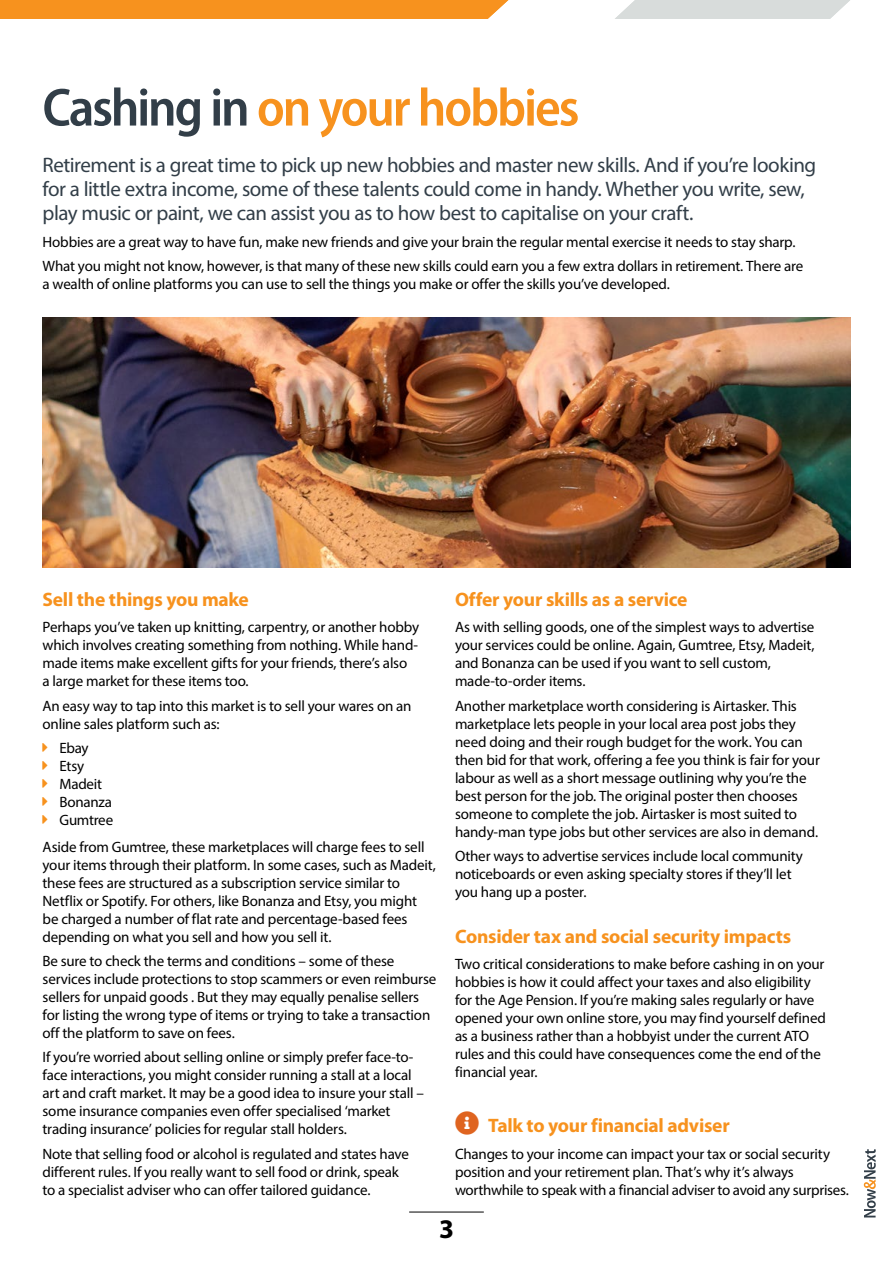
<style>
.page{position:relative;width:893px;height:1263px;background:#fff}
.page>*{position:absolute;margin:0;border:0;box-sizing:border-box;transform-origin:0 0}
.t1{font:600 semi-condensed 54px "Myriad Pro";letter-spacing:-.04em;color:#f7921e}
.t2{font:700 27px "Myriad Pro";color:#000}
.INTRO{font:21px/24px "Myriad Pro";letter-spacing:-.025em;color:#323e48}
.t3{font:700 19.5px "Myriad Pro";letter-spacing:-.015em;color:#f7921e}
.TEXT{font:15px/18px "Myriad Pro";letter-spacing:-.015em;color:#000}
.s1{color:#323e48}
.s2{color:#f7921e}
</style>
<div class="page">
<hr style="left:409px;top:1212px;width:75px;height:1px;background:#000">
<svg style="left:864px;top:1149px;width:12px;height:68px"></svg>
<div style="left:0;top:0;width:509px;height:19px;background:#f7921e"></div>
<svg style="left:615px;top:0;width:235px;height:19px;background:#dbdedd"></svg>
<img style="left:43px;top:318px;width:807px;height:250px">
<h1 class="t1" style="left:43px;top:74px;width:538px"><span class="s1">Cashing in</span> on your hobbies</h1>
<p class="INTRO" style="left:43px;top:153px;width:775px">Retirement is a great time to pick up new hobbies and master new skills. And if you’re looking for a little extra income, some of these talents could come in handy. Whether you write, sew, play music or paint, we can assist you as to how best to capitalise on your craft.</p>
<p class="TEXT" style="left:43px;top:232px;width:755px">Hobbies are a great way to have fun, make new friends and give your brain the regular mental exercise it needs to stay sharp.</p>
<p class="TEXT" style="left:43px;top:257px;width:762px">What you might not know, however, is that many of these new skills could earn you a few extra dollars in retirement. There are a wealth of online platforms you can use to sell the things you make or offer the skills you’ve developed.</p>
<h2 class="t3" style="left:43px;top:586px;width:208px">Sell the things you make</h2>
<p class="TEXT" style="left:43px;top:618px;width:378px">Perhaps you’ve taken up knitting, carpentry, or another hobby which involves creating something from nothing. While hand&shy;made items make excellent gifts for your friends, there’s also<br>a large market for these items too.</p>
<p class="TEXT" style="left:43px;top:696px;width:371px">An easy way to tap into this market is to sell your wares on an online sales platform such as:</p>
<p class="TEXT" style="left:43px;top:739px;width:48px"><span class="s2">▪</span> Ebay</p>
<p class="TEXT" style="left:43px;top:757px;width:43px"><span class="s2">▪</span> Etsy</p>
<p class="TEXT" style="left:43px;top:775px;width:61px"><span class="s2">▪</span> Madeit</p>
<p class="TEXT" style="left:43px;top:793px;width:71px"><span class="s2">▪</span> Bonanza</p>
<p class="TEXT" style="left:43px;top:811px;width:72px"><span class="s2">▪</span> Gumtree</p>
<p class="TEXT" style="left:43px;top:837px;width:395px">Aside from Gumtree, these marketplaces will charge fees to sell your items through their platform. In some cases, such as Madeit, these fees are structured as a subscription service similar to Netflix or Spotify. For others, like Bonanza and Etsy, you might be charged a number of flat rate and percentage-based fees depending on what you sell and how you sell it.</p>
<p class="TEXT" style="left:43px;top:952px;width:395px">Be sure to check the terms and conditions – some of these services include protections to stop scammers or even reimburse sellers for unpaid goods . But they may equally penalise sellers for listing the wrong type of items or trying to take a transaction off the platform to save on fees.</p>
<p class="TEXT" style="left:43px;top:1048px;width:383px">If you’re worried about selling online or simply prefer face-to&shy;face interactions, you might consider running a stall at a local art and craft market. It may be a good idea to insure your stall – some insurance companies even offer specialised ‘market trading insurance’ policies for regular stall holders.</p>
<p class="TEXT" style="left:43px;top:1144px;width:368px">Note that selling food or alcohol is regulated and states have different rules. If you really want to sell food or drink, speak to a specialist adviser who can offer tailored guidance.</p>
<h2 class="t3" style="left:455px;top:586px;width:234px">Offer your skills as a service</h2>
<p class="TEXT" style="left:455px;top:618px;width:361px">As with selling goods, one of the simplest ways to advertise your services could be online. Again, Gumtree, Etsy, Madeit, and Bonanza can be used if you want to sell custom, made-to-order items.</p>
<p class="TEXT" style="left:455px;top:696px;width:366px">Another marketplace worth considering is Airtasker. This marketplace lets people in your local area post jobs they need doing and their rough budget for the work. You can then bid for that work, offering a fee you think is fair for your labour as well as a short message outlining why you’re the best person for the job. The original poster then chooses someone to complete the job. Airtasker is most suited to handy-man type jobs but other services are also in demand.</p>
<p class="TEXT" style="left:455px;top:847px;width:350px">Other ways to advertise services include local community noticeboards or even asking specialty stores if they’ll let you hang up a poster.</p>
<h2 class="t3" style="left:455px;top:924px;width:338px">Consider tax and social security impacts</h2>
<p class="TEXT" style="left:455px;top:955px;width:372px">Two critical considerations to make before cashing in on your hobbies is how it could affect your taxes and also eligibility for the Age Pension. If you’re making sales regularly or have opened your own online store, you may find yourself defined as a business rather than a hobbyist under the current ATO rules and this could have consequences come the end of the financial year.</p>
<h2 class="t3" style="left:488px;top:1113px;width:243px">Talk to your financial adviser</h2>
<p class="TEXT" style="left:455px;top:1145px;width:395px">Changes to your income can impact your tax or social security position and your retirement plan. That’s why it’s always worthwhile to speak with a financial adviser to avoid any surprises.</p>
<h2 class="t2" style="left:439px;top:1211px;width:16px">3</h2>
</div>
